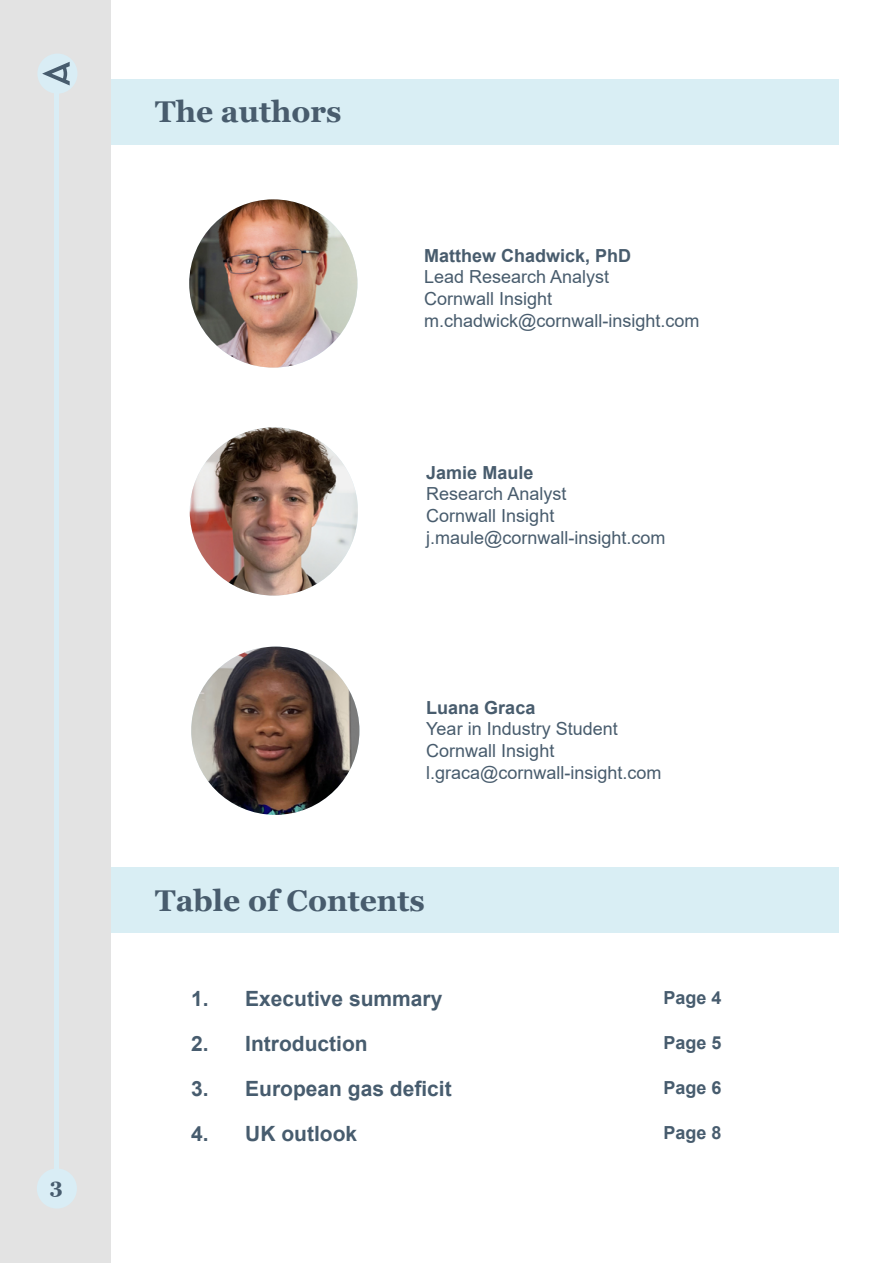
<style>
.page{position:relative;width:893px;height:1263px;background:#fff}
.page>*{position:absolute;margin:0;border:0;box-sizing:border-box;transform-origin:0 0}
.t1{font:700 30px "Georgia";color:#485c6d}
.t2{font:700 21px "Arial";color:#475c6e}
.t3{font:700 21px "Georgia";color:#475c6e}
.t4{font:18px/21.6px "Arial";color:#485c6d}
.t5{font:700 18px "Arial";color:#485c6d}
.t6{font:700 18px "Arial";color:#475c6e}
</style>
<div class="page">
<div style="left:105px;top:867px;width:734px;height:66px;background:#d9eef4"></div>
<div style="left:105px;top:79px;width:734px;height:66px;background:#d9eef4"></div>
<img style="left:191px;top:647px;width:168px;height:168px;border-radius:84px">
<div style="left:0;top:0;width:110px;height:1263px;background:#e3e3e3"></div>
<hr style="left:55px;top:54px;width:4px;height:1151px;background:#d9edf5">
<div style="left:37px;top:1168px;width:40px;height:40px;background:#d9edf5;border-radius:50%"></div>
<div style="left:37px;top:54px;width:40px;height:40px;background:#d9edf5;border-radius:50%"></div>
<svg style="left:42px;top:62px;width:28px;height:23px"></svg>
<img style="left:190px;top:427px;width:168px;height:169px;border-radius:84px">
<img style="left:189px;top:199px;width:168px;height:169px;border-radius:84px">
<p class="t3" style="left:50px;top:1172px;width:15px">3</p>
<h1 class="t1" style="left:155px;top:92px;width:188px">The authors</h1>
<p class="t5" style="left:424px;top:243px;width:209px">Matthew Chadwick, PhD</p>
<p class="t4" style="left:424px;top:266px;width:277px">Lead Research Analyst<br>Cornwall Insight m.chadwick@cornwall-insight.com</p>
<p class="t5" style="left:426px;top:460px;width:109px">Jamie Maule</p>
<p class="t4" style="left:426px;top:483px;width:241px">Research Analyst<br>Cornwall Insight j.maule@cornwall-insight.com</p>
<p class="t5" style="left:426px;top:695px;width:111px">Luana Graca</p>
<p class="t4" style="left:426px;top:718px;width:237px">Year in Industry Student<br>Cornwall Insight l.graca@cornwall-insight.com</p>
<h1 class="t1" style="left:155px;top:881px;width:271px">Table of Contents</h1>
<p class="t2" style="left:191px;top:984px;width:253px">1. Executive summary</p>
<p class="t2" style="left:191px;top:1029px;width:178px">2. Introduction</p>
<p class="t2" style="left:191px;top:1074px;width:262px">3. European gas deficit</p>
<p class="t2" style="left:191px;top:1119px;width:167px">4. UK outlook</p>
<p class="t6" style="left:663px;top:985px;width:60px">Page 4</p>
<p class="t6" style="left:663px;top:1030px;width:60px">Page 5</p>
<p class="t6" style="left:663px;top:1075px;width:60px">Page 6</p>
<p class="t6" style="left:663px;top:1120px;width:60px">Page 8</p>
</div>
